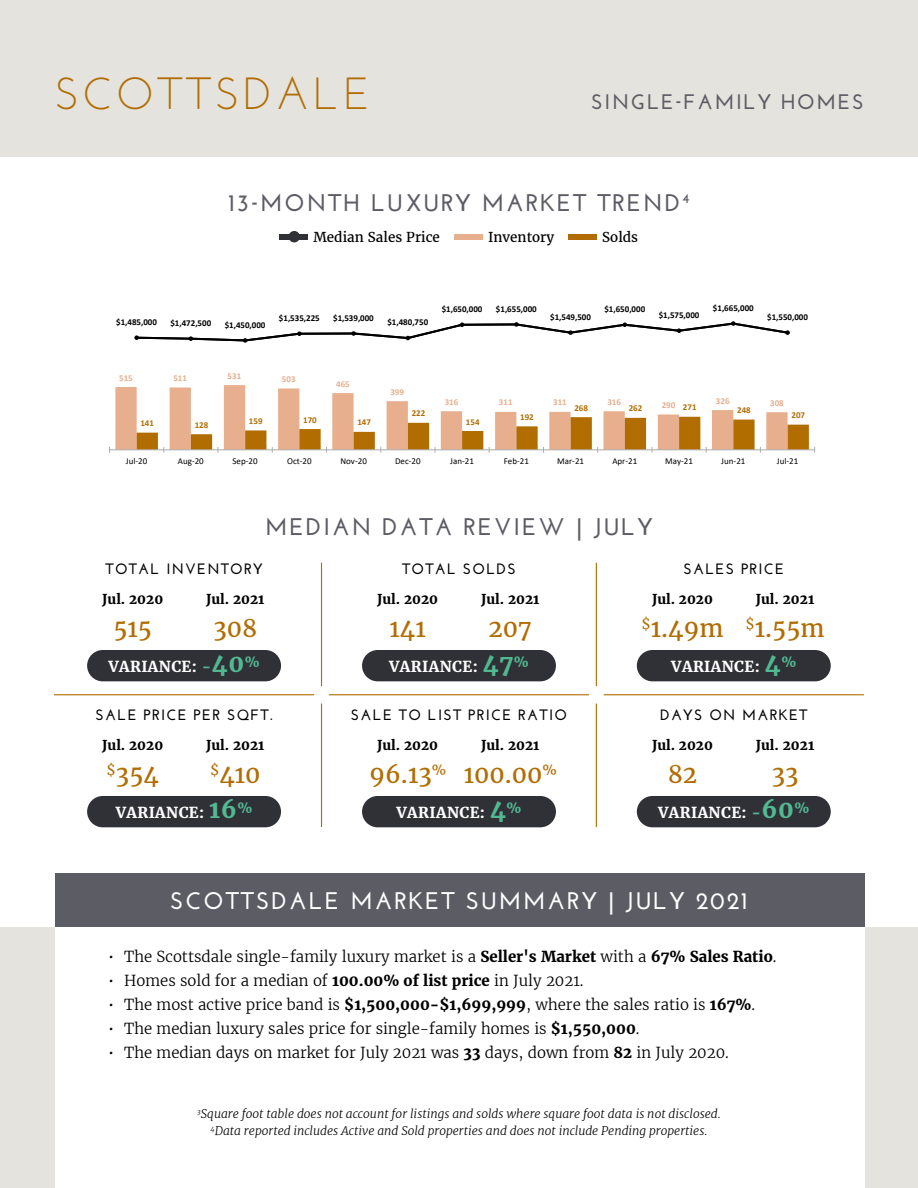
<style>
.page{position:relative;width:918px;height:1188px;background:#fff}
.page>*{position:absolute;margin:0;border:0;box-sizing:border-box;transform-origin:0 0}
.t1{font:45px "Josefin Sans";letter-spacing:.08em;color:#b16d03}
.t2{font:24px "Merriweather";color:#b16d03}
.t3{font:700 24px "Josefin Sans";letter-spacing:.08em;color:#5c5c65}
.t4{font:700 24px "Josefin Sans";letter-spacing:.08em;color:#fff}
.t5{font:700 21px "Josefin Sans";letter-spacing:.08em;color:#5c5c65}
.t6{font:300 15px "Merriweather";color:#000}
.t7{font:700 15px "Josefin Sans";letter-spacing:.08em;color:#000}
.t8{font:700 15px "Merriweather";letter-spacing:.025em;color:#fff}
.t9{font:700 13.5px "Merriweather";color:#000}
.t10{font:13.5px "Merriweather";color:#000}
.t11{font:italic 300 12px/16.5px "Merriweather";color:#000;text-align:center}
.t12{font:700 9px "Calibri";color:#000}
.t13{font:9px "Calibri";color:#000}
.t14{font:700 9px "Calibri";color:#e7af8d}
.t15{font:700 9px "Calibri";color:#b26d01}
.s1{color:#51b991}
.s2{font-size:24px;color:#51b991}
.s3{font-weight:700}
</style>
<div class="page">
<div style="left:0;top:0;width:918px;height:158px;background:#e5e3dd"></div>
<div style="left:0;top:927px;width:918px;height:261px;background:#e5e3dd"></div>
<div style="left:55px;top:925px;width:810px;height:263px;background:#fff"></div>
<div style="left:55px;top:873px;width:810px;height:54px;background:#5c5c65"></div>
<hr style="left:54px;top:694px;width:260px;height:1px;background:#b16d03">
<hr style="left:321px;top:563px;width:1px;height:123px;background:#b16d03">
<hr style="left:321px;top:704px;width:1px;height:123px;background:#b16d03">
<hr style="left:596px;top:563px;width:1px;height:123px;background:#b16d03">
<hr style="left:596px;top:704px;width:1px;height:123px;background:#b16d03">
<hr style="left:329px;top:694px;width:260px;height:1px;background:#b16d03">
<hr style="left:604px;top:694px;width:260px;height:1px;background:#b16d03">
<div style="left:569px;top:234px;width:28px;height:6px;background:#b16d03"></div>
<div style="left:280px;top:234px;width:28px;height:6px;background:#303037"></div>
<div style="left:289px;top:231px;width:11px;height:11px;background:#303037;border-radius:50%"></div>
<div style="left:454px;top:234px;width:29px;height:6px;background:#e7af8e"></div>
<svg style="left:115px;top:388px;width:673px;height:61px"></svg>
<hr style="left:110px;top:449px;width:705px;height:1px;background:#afabab">
<svg style="left:137px;top:417px;width:678px;height:36px"></svg>
<svg style="left:115px;top:321px;width:675px;height:67px"></svg>
<div style="left:87px;top:650px;width:194px;height:31px;background:#303037;border-radius:16px"></div>
<div style="left:362px;top:650px;width:194px;height:31px;background:#303037;border-radius:16px"></div>
<div style="left:637px;top:650px;width:194px;height:31px;background:#303037;border-radius:16px"></div>
<div style="left:637px;top:796px;width:194px;height:31px;background:#303037;border-radius:16px"></div>
<div style="left:362px;top:796px;width:194px;height:31px;background:#303037;border-radius:16px"></div>
<div style="left:87px;top:796px;width:194px;height:31px;background:#303037;border-radius:16px"></div>
<h1 class="t1" style="left:54px;top:65px;width:318px">SCOTTSDALE</h1>
<h3 class="t5" style="left:591px;top:89px;width:274px">SINGLE-FAMILY HOMES</h3>
<h2 class="t3" style="left:228px;top:189px;width:463px">13-MONTH LUXURY MARKET TREND<sup>4</sup></h2>
<p class="t10" style="left:314px;top:228px;width:128px">Median Sales Price</p>
<p class="t10" style="left:488px;top:228px;width:68px">Inventory</p>
<p class="t10" style="left:602px;top:228px;width:37px">Solds</p>
<p class="t12" style="left:116px;top:316px;width:42px">$1,485,000</p>
<p class="t12" style="left:170px;top:317px;width:42px">$1,472,500</p>
<p class="t12" style="left:225px;top:318px;width:42px">$1,450,000</p>
<p class="t12" style="left:279px;top:312px;width:42px">$1,535,225</p>
<p class="t12" style="left:333px;top:311px;width:42px">$1,539,000</p>
<p class="t12" style="left:387px;top:316px;width:42px">$1,480,750</p>
<p class="t12" style="left:442px;top:303px;width:42px">$1,650,000</p>
<p class="t12" style="left:496px;top:302px;width:42px">$1,655,000</p>
<p class="t12" style="left:550px;top:311px;width:42px">$1,549,500</p>
<p class="t12" style="left:604px;top:303px;width:42px">$1,650,000</p>
<p class="t12" style="left:659px;top:309px;width:42px">$1,575,000</p>
<p class="t12" style="left:713px;top:302px;width:42px">$1,665,000</p>
<p class="t12" style="left:767px;top:311px;width:42px">$1,550,000</p>
<p class="t14" style="left:119px;top:371px;width:15px">515</p>
<p class="t14" style="left:173px;top:372px;width:15px">511</p>
<p class="t14" style="left:228px;top:369px;width:15px">531</p>
<p class="t14" style="left:282px;top:373px;width:15px">503</p>
<p class="t14" style="left:336px;top:377px;width:15px">465</p>
<p class="t14" style="left:390px;top:385px;width:15px">399</p>
<p class="t15" style="left:140px;top:417px;width:15px">141</p>
<p class="t15" style="left:195px;top:418px;width:15px">128</p>
<p class="t15" style="left:249px;top:415px;width:15px">159</p>
<p class="t15" style="left:303px;top:413px;width:15px">170</p>
<p class="t15" style="left:357px;top:416px;width:15px">147</p>
<p class="t15" style="left:412px;top:407px;width:15px">222</p>
<p class="t14" style="left:716px;top:394px;width:15px">326</p>
<p class="t14" style="left:770px;top:397px;width:15px">308</p>
<p class="t14" style="left:445px;top:396px;width:15px">316</p>
<p class="t14" style="left:499px;top:396px;width:15px">311</p>
<p class="t14" style="left:553px;top:396px;width:15px">311</p>
<p class="t14" style="left:607px;top:396px;width:15px">316</p>
<p class="t14" style="left:662px;top:399px;width:15px">290</p>
<p class="t15" style="left:574px;top:401px;width:15px">268</p>
<p class="t15" style="left:629px;top:402px;width:15px">262</p>
<p class="t15" style="left:683px;top:401px;width:15px">271</p>
<p class="t15" style="left:737px;top:404px;width:15px">248</p>
<p class="t15" style="left:520px;top:411px;width:15px">192</p>
<p class="t15" style="left:466px;top:415px;width:15px">154</p>
<p class="t15" style="left:791px;top:409px;width:15px">207</p>
<p class="t13" style="left:126px;top:455px;width:23px">Jul-20</p>
<p class="t13" style="left:178px;top:455px;width:27px">Aug-20</p>
<p class="t13" style="left:233px;top:455px;width:27px">Sep-20</p>
<p class="t13" style="left:287px;top:455px;width:26px">Oct-20</p>
<p class="t13" style="left:340px;top:455px;width:28px">Nov-20</p>
<p class="t13" style="left:395px;top:455px;width:27px">Dec-20</p>
<p class="t13" style="left:450px;top:455px;width:25px">Jan-21</p>
<p class="t13" style="left:504px;top:455px;width:27px">Feb-21</p>
<p class="t13" style="left:557px;top:455px;width:28px">Mar-21</p>
<p class="t13" style="left:612px;top:455px;width:26px">Apr-21</p>
<p class="t13" style="left:665px;top:455px;width:29px">May-21</p>
<p class="t13" style="left:721px;top:455px;width:26px">Jun-21</p>
<p class="t13" style="left:777px;top:455px;width:23px">Jul-21</p>
<h2 class="t3" style="left:265px;top:512px;width:389px">MEDIAN DATA REVIEW | JULY</h2>
<p class="t7" style="left:106px;top:560px;width:159px">TOTAL INVENTORY</p>
<p class="t7" style="left:402px;top:560px;width:115px">TOTAL SOLDS</p>
<p class="t7" style="left:683px;top:560px;width:102px">SALES PRICE</p>
<p class="t9" style="left:102px;top:590px;width:62px">Jul. 2020</p>
<p class="t9" style="left:206px;top:590px;width:60px">Jul. 2021</p>
<p class="t9" style="left:377px;top:590px;width:62px">Jul. 2020</p>
<p class="t9" style="left:481px;top:590px;width:60px">Jul. 2021</p>
<p class="t9" style="left:652px;top:590px;width:62px">Jul. 2020</p>
<p class="t9" style="left:756px;top:590px;width:60px">Jul. 2021</p>
<h2 class="t2" style="left:113px;top:613px;width:40px">515</h2>
<h2 class="t2" style="left:213px;top:613px;width:45px">308</h2>
<h2 class="t2" style="left:390px;top:613px;width:38px">141</h2>
<h2 class="t2" style="left:489px;top:613px;width:45px">207</h2>
<h2 class="t2" style="left:641px;top:613px;width:185px"><sup>$</sup>1.49m <sup>$</sup>1.55m</h2>
<p class="t8" style="left:108px;top:657px;width:153px">VARIANCE: <span class="s1">-</span><span class="s2">40</span><sup>%</sup></p>
<p class="t8" style="left:389px;top:657px;width:141px">VARIANCE: <span class="s2">47</span><sup>%</sup></p>
<p class="t8" style="left:671px;top:657px;width:127px">VARIANCE: <span class="s2">4</span><sup>%</sup></p>
<p class="t7" style="left:96px;top:706px;width:178px">SALE PRICE PER SQFT.</p>
<p class="t7" style="left:351px;top:706px;width:218px">SALE TO LIST PRICE RATIO</p>
<p class="t7" style="left:660px;top:706px;width:149px">DAYS ON MARKET</p>
<p class="t9" style="left:102px;top:736px;width:62px">Jul. 2020</p>
<p class="t9" style="left:206px;top:736px;width:60px">Jul. 2021</p>
<p class="t9" style="left:377px;top:736px;width:62px">Jul. 2020</p>
<p class="t9" style="left:481px;top:736px;width:60px">Jul. 2021</p>
<p class="t9" style="left:652px;top:736px;width:62px">Jul. 2020</p>
<p class="t9" style="left:756px;top:736px;width:60px">Jul. 2021</p>
<h2 class="t2" style="left:107px;top:759px;width:54px"><sup>$</sup>354</h2>
<h2 class="t2" style="left:210px;top:759px;width:52px"><sup>$</sup>410</h2>
<p class="t8" style="left:116px;top:803px;width:138px">VARIANCE: <span class="s2">16</span><sup>%</sup></p>
<h2 class="t2" style="left:369px;top:759px;width:189px">96.13<sup>%</sup> 100.00<sup>%</sup></h2>
<p class="t8" style="left:396px;top:803px;width:127px">VARIANCE: <span class="s2">4</span><sup>%</sup></p>
<h2 class="t2" style="left:668px;top:759px;width:31px">82</h2>
<h2 class="t2" style="left:772px;top:759px;width:28px">33</h2>
<p class="t8" style="left:658px;top:803px;width:153px">VARIANCE: <span class="s1">-</span><span class="s2">60</span><sup>%</sup></p>
<h2 class="t4" style="left:170px;top:887px;width:579px">SCOTTSDALE MARKET SUMMARY | JULY 2021</h2>
<p class="t6" style="left:108px;top:947px;width:670px">• The Scottsdale single-family luxury market is a <span class="s3">Seller's Market</span> with a <span class="s3">67% Sales Ratio</span>.</p>
<p class="t6" style="left:108px;top:971px;width:477px">• Homes sold for a median of <span class="s3">100.00% of list price</span> in July 2021.</p>
<p class="t6" style="left:108px;top:995px;width:649px">• The most active price band is <span class="s3">$1,500,000-$1,699,999</span>, where the sales ratio is <span class="s3">167%</span>.</p>
<p class="t6" style="left:108px;top:1019px;width:533px">• The median luxury sales price for single-family homes is <span class="s3">$1,550,000</span>.</p>
<p class="t6" style="left:108px;top:1043px;width:622px">• The median days on market for July 2021 was <span class="s3">33</span> days, down from <span class="s3">82</span> in July 2020.</p>
<p class="t11" style="left:197px;top:1106px;width:525px"><sup>3</sup>Square foot table does not account for listings and solds where square foot data is not disclosed.<br><sup>4</sup>Data reported includes Active and Sold properties and does not include Pending properties.</p>
</div>
